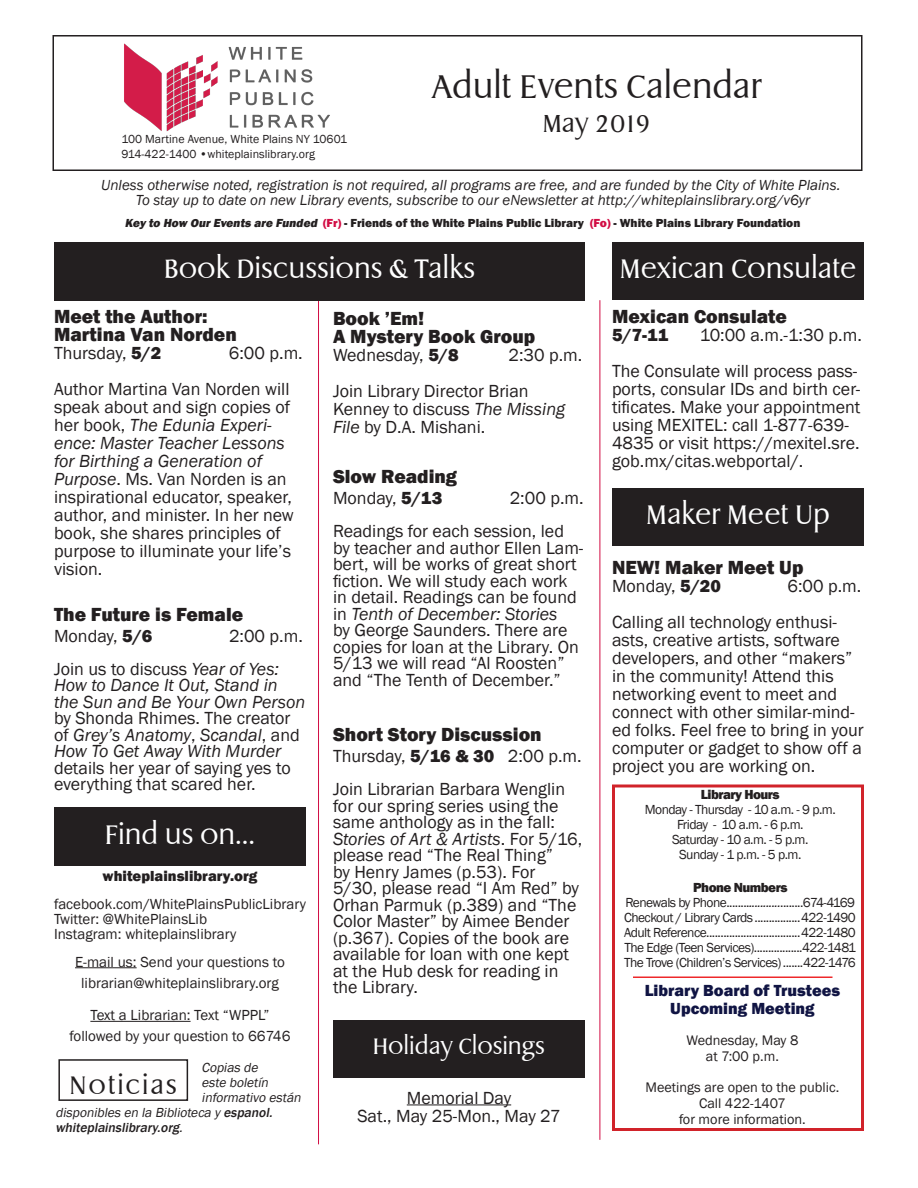
<style>
.page{position:relative;width:918px;height:1188px;background:#fff}
.page>*{position:absolute;margin:0;border:0;box-sizing:border-box;transform-origin:0 0}
.t1{font:300 33px "Dragon EF";color:#231f20}
.t2{font:300 27px "Dragon EF";color:#fff}
.t3{font:300 25.5px "Dragon EF";letter-spacing:.075em;color:#231f20}
.t4{font:300 24.75px "Dragon EF";letter-spacing:-.025em;color:#231f20}
.t5{font:300 22.5px "Dragon EF";letter-spacing:-.005em;color:#fff}
.t6{font:800 19.5px "Franklin Gothic";color:#231f20}
.t7{font:18px/18px "Franklin Gothic";color:#231f20}
.t8{font:italic 18px/16.5px "Franklin Gothic";color:#231f20}
.t9{font:800 18px "Franklin Gothic";color:#231f20}
.t10{font:800 16.5px "Franklin Gothic";color:#101443}
.t11{font:15px "Franklin Gothic";color:#231f20}
.t12{font:italic 15px "Franklin Gothic";color:#231f20}
.t13{font:800 15px "Franklin Gothic";color:#231f20}
.t14{font:14.25px "Franklin Gothic";color:#231f20}
.t15{font:13.5px "Franklin Gothic";letter-spacing:-.04em;color:#231f20}
.t16{font:italic 13.5px/15px "Franklin Gothic";color:#231f20}
.t17{font:800 13.5px "Franklin Gothic";letter-spacing:-.04em;color:#231f20}
.t18{font:800 12px "Franklin Gothic";color:#231f20}
.t19{font:12px "Franklin Gothic";color:#231f20}
.s1{font-style:italic}
.s2{color:#d20d44}
.s3{font-weight:800}
.s4{font-style:normal}
.s5{font-weight:500}
</style>
<div class="page">
<div style="left:52px;top:35px;width:810px;height:136px;border:2px solid #231f20"></div>
<div style="left:612px;top:784px;width:252px;height:347px;border:3px solid #d1232a"></div>
<hr style="left:633px;top:976px;width:199px;height:2px;background:#ee292b">
<hr style="left:318px;top:300px;width:1px;height:844px;background:#d20d44">
<img style="left:124px;top:43px;width:206px;height:88px">
<hr style="left:600px;top:300px;width:1px;height:840px;background:#d20d44">
<div style="left:54px;top:242px;width:531px;height:58px;background:#231f20"></div>
<hr style="left:407px;top:1104px;width:104px;height:1px;background:#231f20">
<div style="left:333px;top:1021px;width:252px;height:57px;background:#231f20"></div>
<hr style="left:90px;top:1021px;width:101px;height:1px;background:#231f20">
<div style="left:54px;top:807px;width:252px;height:59px;background:#231f20"></div>
<div style="left:58px;top:1059px;width:130px;height:42px;border:2px solid #231f20"></div>
<hr style="left:75px;top:967px;width:62px;height:1px;background:#231f20">
<div style="left:612px;top:488px;width:252px;height:57px;background:#231f20"></div>
<div style="left:612px;top:242px;width:252px;height:57px;background:#231f20"></div>
<p class="t1" style="left:432px;top:67px;width:331px">Adult Events Calendar</p>
<p class="t4" style="left:542px;top:109px;width:110px">May 2019</p>
<p class="t12" style="left:101px;top:176px;width:741px">Unless otherwise noted, registration is not required, all programs are free, and are funded by the City of White Plains.</p>
<p class="t12" style="left:136px;top:191px;width:676px">To stay up to date on new Library events, subscribe to our eNewsletter at http://whiteplainslibrary.org/v6yr</p>
<p class="t18" style="left:125px;top:216px;width:677px"><span class="s1">Key to How OurEvents are Funded</span> <span class="s2">(Fr)</span> - Friends of the White Plains Public Library <span class="s2">(Fo)</span> - White Plains Library Foundation</p>
<p class="t19" style="left:121px;top:132px;width:227px">100 Martine Avenue, White Plains NY 10601</p>
<p class="t19" style="left:121px;top:147px;width:195px">914-422-1400 •whiteplainslibrary.org</p>
<p class="t2" style="left:164px;top:253px;width:313px">Book Discussions &amp; Talks</p>
<p class="t6" style="left:54px;top:304px;width:155px">Meet the Author:</p>
<p class="t6" style="left:54px;top:322px;width:184px">Martina Van Norden</p>
<p class="t7" style="left:54px;top:345px;width:109px">Thursday, <span class="s3">5/2</span></p>
<p class="t7" style="left:229px;top:345px;width:75px">6:00 p.m.</p>
<p class="t7" style="left:54px;top:381px;width:241px">Author Martina Van Norden will speak about and sign copies of her book, <span class="s1">The Edunia Experi&shy;ence: Master Teacher Lessons for Birthing a Generation of<br>Purpose</span>. Ms. Van Norden is an inspirational educator, speaker, author, and minister. In her new book, she shares principles of purpose to illuminate your life’s vision.</p>
<p class="t6" style="left:54px;top:601px;width:191px">The Future is Female</p>
<p class="t7" style="left:54px;top:627px;width:100px">Monday, <span class="s3">5/6</span></p>
<p class="t7" style="left:229px;top:627px;width:75px">2:00 p.m.</p>
<p class="t8" style="left:54px;top:661px;width:253px"><span class="s4">Join us to discuss</span> Year of Yes:<br>How to Dance It Out, Stand in the Sun and Be Your Own Person <span class="s4">by Shonda Rhimes. The creator of</span> Grey’s Anatomy<span class="s4">,</span> Scandal<span class="s4">, and<br></span>How To Get Away With Murder <span class="s4">details her year of saying yes to everything that scared her.</span></p>
<p class="t2" style="left:105px;top:818px;width:151px">Find us on...</p>
<p class="t13" style="left:103px;top:867px;width:156px">whiteplainslibrary.org</p>
<p class="t11" style="left:54px;top:895px;width:253px">facebook.com/WhitePlainsPublicLibrary</p>
<p class="t11" style="left:54px;top:910px;width:155px">Twitter: @WhitePlainsLib</p>
<p class="t11" style="left:54px;top:925px;width:184px">Instagram: whiteplainslibrary</p>
<p class="t11" style="left:75px;top:952px;width:211px">E-mail us: Send your questions to</p>
<p class="t11" style="left:81px;top:973px;width:199px">librarian@whiteplainslibrary.org</p>
<p class="t11" style="left:90px;top:1006px;width:181px">Text a Librarian: Text “WPPL”</p>
<p class="t11" style="left:69px;top:1027px;width:223px">followed by your question to 66746</p>
<p class="t16" style="left:202px;top:1060px;width:61px">Copias de</p>
<p class="t16" style="left:202px;top:1075px;width:71px">este boletín</p>
<p class="t16" style="left:56px;top:1090px;width:250px;text-indent:146px">informativo están disponibles en la Biblioteca y<span class="s5">espanol. whiteplainslibrary.org</span>.</p>
<p class="t3" style="left:70px;top:1070px;width:109px">Noticias</p>
<p class="t6" style="left:333px;top:306px;width:93px">Book ’Em!</p>
<p class="t6" style="left:333px;top:324px;width:204px">A Mystery Book Group</p>
<p class="t7" style="left:333px;top:347px;width:127px">Wednesday, <span class="s3">5/8</span></p>
<p class="t7" style="left:509px;top:347px;width:75px">2:30 p.m.</p>
<p class="t7" style="left:333px;top:383px;width:234px">Join Library Director Brian<br>Kenney to discuss <span class="s1">The Missing<br>File</span> by D.A. Mishani.</p>
<p class="t6" style="left:333px;top:464px;width:126px">Slow Reading</p>
<p class="t7" style="left:333px;top:490px;width:111px">Monday, <span class="s3">5/13</span></p>
<p class="t7" style="left:510px;top:490px;width:75px">2:00 p.m.</p>
<p class="t7" style="left:333px;top:523px;width:252px;line-height:16.5px">Readings for each session, led by teacher and author Ellen Lam&shy;bert, will be works of great short fiction. We will study each work in detail. Readings can be found in <span class="s1">Tenth of December: Stories<br></span>by George Saunders. There are copies for loan at the Library. On<br>5/13 we will read “Al Roosten” and “The Tenth of December.”</p>
<p class="t6" style="left:333px;top:722px;width:210px">Short Story Discussion</p>
<p class="t7" style="left:333px;top:747px;width:250px">Thursday, <span class="s3">5/16 &amp; 30</span> 2:00 p.m.</p>
<p class="t7" style="left:333px;top:781px;width:251px;line-height:16.5px">Join Librarian Barbara Wenglin for our spring series using the same anthology as in the fall:<br><span class="s1">Stories of Art &amp; Artists</span>. For 5/16, please read “The Real Thing”<br>by Henry James (p.53). For<br>5/30, please read “I Am Red” by<br>Orhan Parmuk (p.389) and “The<br>Color Master” by Aimee Bender (p.367). Copies of the book are available for loan with one kept at the Hub desk for reading in the Library.</p>
<p class="t5" style="left:373px;top:1032px;width:174px">Holiday Closings</p>
<p class="t7" style="left:357px;top:1089px;width:205px;text-align:center">Memorial Day<br>Sat., May 25-Mon., May 27</p>
<p class="t2" style="left:619px;top:253px;width:239px">Mexican Consulate</p>
<p class="t6" style="left:612px;top:304px;width:176px">Mexican Consulate</p>
<p class="t9" style="left:612px;top:323px;width:58px">5/7-11</p>
<p class="t7" style="left:700px;top:327px;width:164px">10:00 a.m.-1:30 p.m.</p>
<p class="t7" style="left:612px;top:363px;width:250px">The Consulate will process pass&shy;ports, consular IDs and birth cer&shy;tificates. Make your appointment using MEXITEL: call 1-877-639- 4835 or visit https://mexitel.sre. gob.mx/citas.webportal/.</p>
<p class="t2" style="left:646px;top:499px;width:186px">Maker Meet Up</p>
<p class="t6" style="left:612px;top:555px;width:193px">NEW! Maker Meet Up</p>
<p class="t7" style="left:612px;top:577px;width:111px">Monday, <span class="s3">5/20</span></p>
<p class="t7" style="left:787px;top:577px;width:75px">6:00 p.m.</p>
<p class="t7" style="left:612px;top:613px;width:253px">Calling all technology enthusi&shy;asts, creative artists, software developers, and other “makers” in the community! Attend this networking event to meet and connect with other similar-mind&shy;ed folks. Feel free to bring in your computer or gadget to show off a project you are working on.</p>
<p class="t17" style="left:701px;top:785px;width:80px">Library Hours</p>
<p class="t15" style="left:645px;top:801px;width:192px">Monday - Thursday - 10 a.m. - 9 p.m.</p>
<p class="t15" style="left:677px;top:816px;width:128px">Friday - 10 a.m. - 6 p.m.</p>
<p class="t15" style="left:672px;top:831px;width:138px">Saturday - 10 a.m. - 5 p.m.</p>
<p class="t15" style="left:679px;top:846px;width:124px">Sunday - 1 p.m. - 5 p.m.</p>
<p class="t17" style="left:693px;top:878px;width:96px">Phone Numbers</p>
<p class="t15" style="left:625px;top:894px;width:231px">Renewals by Phone........<span class="s1">...........</span>........674-4169</p>
<p class="t15" style="left:624px;top:909px;width:233px">Checkout / Library Cards................422-1490</p>
<p class="t15" style="left:624px;top:924px;width:233px">Adult Reference.................................422-1480</p>
<p class="t15" style="left:624px;top:939px;width:233px">The Edge (Teen Services).................422-1481</p>
<p class="t15" style="left:624px;top:954px;width:233px">The Trove (Children’s Services).......422-1476</p>
<p class="t10" style="left:645px;top:979px;width:197px">Library Board of Trustees</p>
<p class="t10" style="left:670px;top:997px;width:146px">Upcoming Meeting</p>
<p class="t14" style="left:686px;top:1031px;width:114px">Wednesday, May 8</p>
<p class="t14" style="left:706px;top:1047px;width:74px">at 7:00 p.m.</p>
<p class="t14" style="left:646px;top:1079px;width:195px">Meetings are open to the public.</p>
<p class="t14" style="left:699px;top:1094px;width:88px">Call 422-1407</p>
<p class="t14" style="left:679px;top:1110px;width:128px">for more information.</p>
</div>
